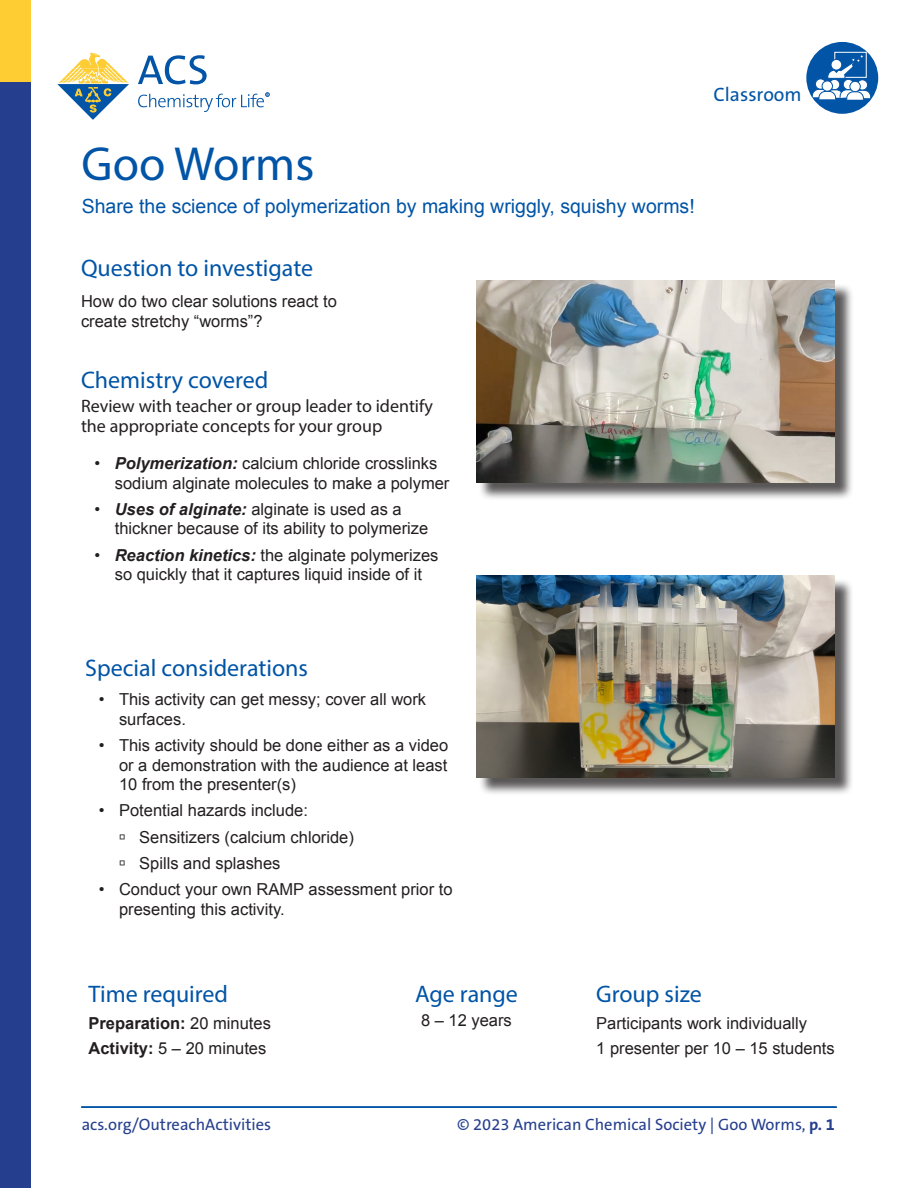
<style>
.page{position:relative;width:918px;height:1188px;background:#fff}
.page>*{position:absolute;margin:0;border:0;box-sizing:border-box;transform-origin:0 0}
.Header_1{font:48px "Myriad Pro";color:#0154a6}
.Header_3{font:24px "Myriad Pro";color:#0154a6}
.Teaser_style{font:19.5px "Arial";color:#0154a6}
.Header_text{font:19.5px "The Sans ACS W5 Plain";color:#0154a6}
.Header_4{font:18px/19.5px "Myriad Pro";color:#231f20}
.Body_text{font:16.5px/19.5px "Arial";color:#231f20}
.Body_text_steps{font:16.5px "Arial";color:#231f20}
.t1{font:16.5px "The Sans ACS W5 Plain";color:#253f8e}
.Body_text_steps-2{font:700 16.5px "Arial";color:#231f20}
.t2{font:700 3.9px "PT Sans";color:#0154a6}
.s1{font-weight:700;font-style:italic}
.s2{font-weight:400}
.s3{font-weight:700}
.s4{font-family:"The Sans ACS W7";font-weight:700}
</style>
<div class="page">
<div style="left:0;top:0;width:31px;height:125px;background:#fecd33"></div>
<div style="left:0;top:83px;width:31px;height:1105px;background:#253f8e"></div>
<svg style="left:57px;top:52px;width:72px;height:68px"></svg>
<svg style="left:138px;top:55px;width:69px;height:29px"></svg>
<svg style="left:138px;top:93px;width:131px;height:19px"></svg>
<hr style="left:82px;top:1106px;width:755px;height:2px;background:#0154a6">
<div style="left:806px;top:42px;width:72px;height:72px;background:#0154a6;border-radius:50%"></div>
<div style="left:834px;top:52px;width:33px;height:26px;background:#0154a6;border:1px solid #fff"></div>
<svg style="left:815px;top:79px;width:11px;height:10px"></svg>
<div style="left:815px;top:78px;width:11px;height:12px;border:1px solid #0154a6;border-radius:50%"></div>
<div style="left:829px;top:79px;width:11px;height:11px;background:#fff;border-radius:50%"></div>
<div style="left:829px;top:79px;width:11px;height:11px;border:1px solid #0154a6;border-radius:50%"></div>
<div style="left:822px;top:81px;width:10px;height:10px;background:#fff;border-radius:50%"></div>
<div style="left:822px;top:80px;width:11px;height:12px;border:1px solid #0154a6;border-radius:50%"></div>
<div style="left:843px;top:79px;width:11px;height:11px;background:#fff;border-radius:50%"></div>
<div style="left:843px;top:79px;width:11px;height:11px;border:1px solid #0154a6;border-radius:50%"></div>
<div style="left:857px;top:80px;width:11px;height:10px;background:#fff;border-radius:50%"></div>
<div style="left:857px;top:79px;width:11px;height:12px;border:1px solid #0154a6;border-radius:50%"></div>
<div style="left:850px;top:81px;width:10px;height:11px;background:#fff;border-radius:50%"></div>
<div style="left:849px;top:81px;width:12px;height:11px;border:1px solid #0154a6;border-radius:50%"></div>
<svg style="left:811px;top:88px;width:61px;height:13px"></svg>
<svg style="left:827px;top:55px;width:36px;height:24px"></svg>
<hr style="left:81px;top:1106px;width:755px;height:2px;background:#0154a6">
<div style="left:479px;top:283px;width:375px;height:218px;background:#231f20;opacity:.75"></div>
<img style="left:476px;top:281px;width:359px;height:201px">
<div style="left:479px;top:578px;width:374px;height:218px;background:#231f20;opacity:.75"></div>
<img style="left:476px;top:576px;width:359px;height:201px">
<p class="t2" style="left:266px;top:92px;width:4px">R</p>
<p class="Header_text" style="left:713px;top:82px;width:90px">Classroom</p>
<p class="Header_1" style="left:82px;top:135px;width:234px">Goo Worms</p>
<p class="Teaser_style" style="left:82px;top:193px;width:615px">Share the science of polymerization by making wriggly, squishy worms!</p>
<p class="Header_3" style="left:81px;top:253px;width:234px">Question to investigate</p>
<p class="Body_text" style="left:81px;top:292px;width:257px">How do two clear solutions react to create stretchy “worms”?</p>
<p class="Header_3" style="left:81px;top:365px;width:189px">Chemistry covered</p>
<p class="Header_4" style="left:81px;top:396px;width:353px">Review with teacher or group leader to identify the appropriate concepts for your group</p>
<p class="Body_text" style="left:115px;top:454px;width:336px;text-indent:-20px">• <span class="s1">Polymerization:</span> calcium chloride crosslinks sodium alginate molecules to make a polymer</p>
<p class="Body_text" style="left:115px;top:500px;width:315px;text-indent:-20px">• <span class="s1">Uses of alginate:</span> alginate is used as a thickner because of its ability to polymerize</p>
<p class="Body_text" style="left:94px;top:545px;width:345px;text-align:center">• <span class="s1">Reaction kinetics:</span> the alginate polymerizes so quickly that it captures liquid inside of it</p>
<p class="Header_3" style="left:85px;top:653px;width:224px">Special considerations</p>
<p class="Body_text" style="left:119px;top:690px;width:309px;text-indent:-20px">• This activity can get messy; cover all work surfaces.</p>
<p class="Body_text" style="left:119px;top:736px;width:331px;text-align:justify;text-indent:-20px">• This activity should be done either as a video or a demonstration with the audience at least 10 from the presenter(s)</p>
<p class="Body_text" style="left:99px;top:801px;width:211px">• Potential hazards include:</p>
<p class="Body_text" style="left:119px;top:827px;width:236px">→ Sensitizers (calcium chloride)</p>
<p class="Body_text" style="left:119px;top:853px;width:163px">→ Spills and splashes</p>
<p class="Body_text" style="left:119px;top:880px;width:335px;text-indent:-20px">• Conduct your own RAMP assessment prior to presenting this activity.</p>
<p class="Header_3" style="left:89px;top:979px;width:141px">Time required</p>
<p class="Body_text_steps-2" style="left:89px;top:1012px;width:184px">Preparation: <span class="s2">20 minutes</span></p>
<p class="Body_text_steps" style="left:89px;top:1037px;width:179px"><span class="s3">Activity:</span> 5 – 20 minutes</p>
<p class="Header_3" style="left:415px;top:979px;width:104px">Age range</p>
<p class="Body_text" style="left:421px;top:1011px;width:92px">8 – 12 years</p>
<p class="Header_3" style="left:596px;top:979px;width:107px">Group size</p>
<p class="Body_text_steps" style="left:596px;top:1012px;width:212px">Participants work individually</p>
<p class="Body_text_steps" style="left:596px;top:1037px;width:240px">1 presenter per 10 – 15 students</p>
<p class="t1" style="left:82px;top:1114px;width:191px">acs.org/OutreachActivities</p>
<p class="t1" style="left:457px;top:1114px;width:379px">© 2023 American Chemical Society | Goo Worms, <span class="s4">p. 1</span></p>
</div>
